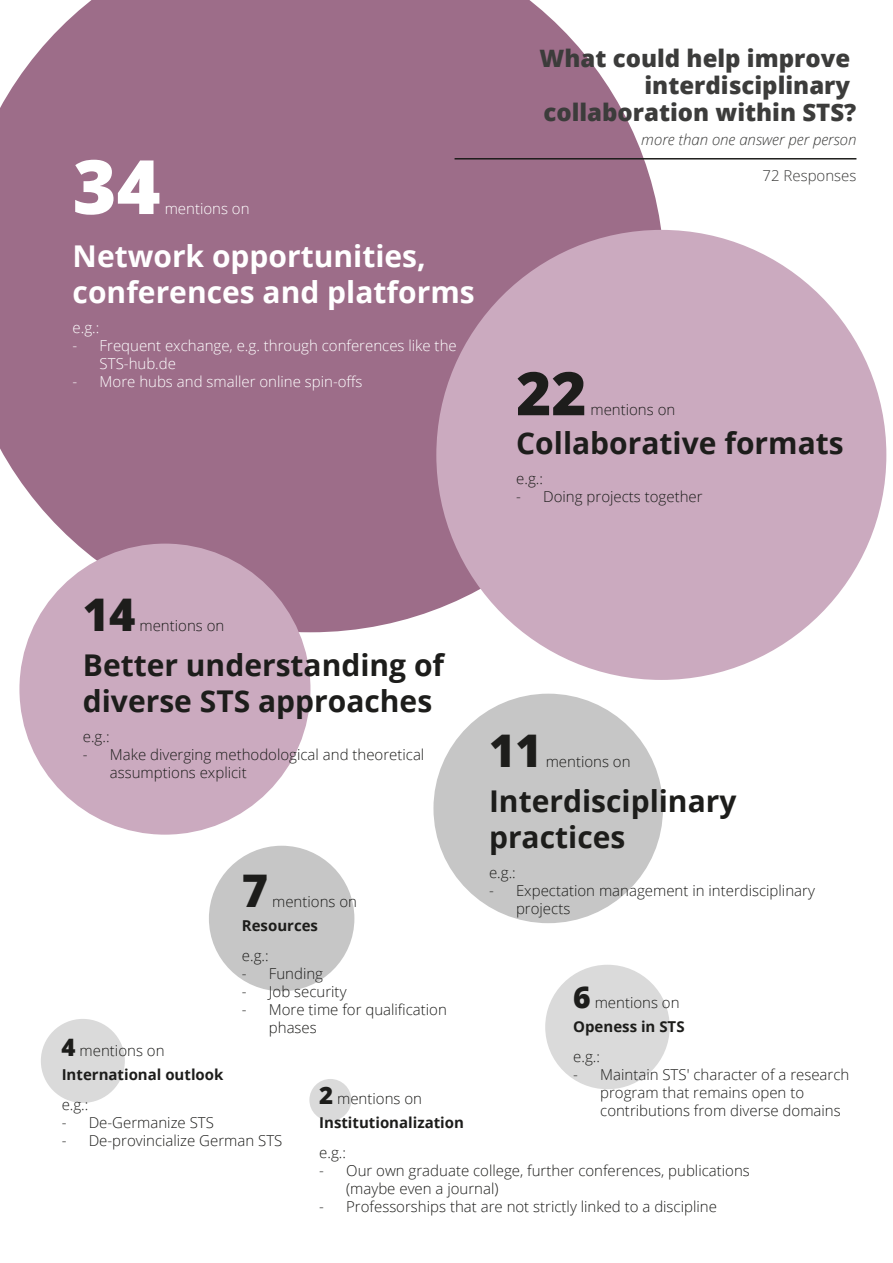
<style>
.page{position:relative;width:893px;height:1263px;background:#fff}
.page>*{position:absolute;margin:0;border:0;box-sizing:border-box;transform-origin:0 0}
.t1{font:800 75px "Open Sans";color:#fff}
.t2{font:800 60px "Open Sans";color:#1d1d1b}
.t3{font:800 45px "Open Sans";color:#1d1d1b}
.t4{font:700 30px/36px "Open Sans";color:#1d1d1b}
.t5{font:700 30px/36px "Open Sans";color:#fff}
.t6{font:800 24px/27px "Open Sans";color:#3c3c3b;text-align:right}
.t7{font:300 15px/18px "Open Sans";color:#1d1d1b}
.t8{font:300 15px/18px "Open Sans";color:#fff}
.t9{font:700 15px/24px "Open Sans";color:#1d1d1b}
.t10{font:italic 300 15px "Open Sans";color:#3c3c3b}
.t11{font:300 15px "Open Sans";color:#3c3c3b}
.s1{font-weight:800;font-size:30px}
.s2{font-weight:300}
.s3{font-weight:800;font-size:24px}
</style>
<div class="page">
<svg style="left:0;top:0;width:662px;height:632px;background:#a57992"></svg>
<div style="left:309px;top:1079px;width:42px;height:42px;background:#dadada;border-radius:50%"></div>
<div style="left:41px;top:1019px;width:84px;height:84px;background:#dadada;border-radius:50%"></div>
<div style="left:545px;top:965px;width:125px;height:124px;background:#dadada;border-radius:50%"></div>
<div style="left:209px;top:846px;width:145px;height:145px;background:#c6c6c6;border-radius:50%"></div>
<div style="left:433px;top:694px;width:230px;height:229px;background:#c6c6c6;border-radius:50%"></div>
<div style="left:19px;top:544px;width:291px;height:291px;background:#cbaabf;border-radius:50%"></div>
<div style="left:436px;top:230px;width:450px;height:450px;background:#cbaabf;border-radius:50%"></div>
<hr style="left:455px;top:158px;width:401px;height:2px;background:#1d1d1b">
<h1 class="t1" style="left:73px;top:130px;width:89px">34</h1>
<p class="t8" style="left:165px;top:199px;width:86px">mentions on</p>
<h3 class="t5" style="left:73px;top:237px;width:404px">Network opportunities, conferences and platforms</h3>
<p class="t8" style="left:73px;top:318px;width:28px">e.g.:</p>
<p class="t8" style="left:100px;top:336px;width:359px;text-indent:-27px">- Frequent exchange, e.g. through conferences like the<br>STS-hub.de</p>
<p class="t8" style="left:73px;top:372px;width:291px">- More hubs and smaller online spin-offs</p>
<h3 class="t6" style="left:540px;top:44px;width:318px">What could help improve interdisciplinary collaboration within STS?</h3>
<p class="t10" style="left:641px;top:129px;width:217px">more than one answer per person</p>
<p class="t11" style="left:762px;top:165px;width:95px">72 Responses</p>
<h2 class="t2" style="left:516px;top:348px;width:72px">22</h2>
<p class="t7" style="left:590px;top:400px;width:86px">mentions on</p>
<h3 class="t4" style="left:516px;top:425px;width:329px">Collaborative formats</h3>
<p class="t7" style="left:516px;top:469px;width:28px">e.g.:</p>
<p class="t7" style="left:516px;top:487px;width:188px">- Doing projects together</p>
<h3 class="t3" style="left:83px;top:581px;width:54px">14</h3>
<p class="t7" style="left:139px;top:616px;width:86px">mentions on</p>
<h3 class="t4" style="left:83px;top:647px;width:363px">Better understanding of diverse STS approaches</h3>
<p class="t7" style="left:83px;top:727px;width:28px">e.g.:</p>
<p class="t7" style="left:110px;top:745px;width:316px;text-indent:-27px">- Make diverging methodological and theoretical assumptions explicit</p>
<h3 class="t3" style="left:489px;top:716px;width:54px">11</h3>
<p class="t7" style="left:546px;top:752px;width:86px">mentions on</p>
<h3 class="t4" style="left:489px;top:782px;width:249px">Interdisciplinary practices</h3>
<p class="t7" style="left:489px;top:863px;width:28px">e.g.:</p>
<p class="t7" style="left:516px;top:881px;width:300px;text-indent:-27px">- Expectation management in interdisciplinary projects</p>
<h3 class="t3" style="left:242px;top:856px;width:28px">7</h3>
<p class="t7" style="left:272px;top:892px;width:86px">mentions on</p>
<p class="t9" style="left:242px;top:913px;width:78px">Resources</p>
<p class="t7" style="left:242px;top:946px;width:28px">e.g.:</p>
<p class="t7" style="left:242px;top:964px;width:83px">- Funding</p>
<p class="t7" style="left:242px;top:982px;width:106px">- Job security</p>
<p class="t7" style="left:269px;top:1000px;width:180px;text-indent:-27px">- More time for qualification phases</p>
<p class="t9" style="left:573px;top:990px;width:113px"><span class="s1">6</span> <span class="s2">mentions on<br></span>Openess in STS</p>
<p class="t7" style="left:573px;top:1047px;width:28px">e.g.:</p>
<p class="t7" style="left:600px;top:1065px;width:251px;text-indent:-27px">- Maintain STS' character of a research program that remains open to contributions from diverse domains</p>
<p class="t9" style="left:62px;top:1038px;width:163px"><span class="s3">4</span> <span class="s2">mentions on<br></span>International outlook</p>
<p class="t7" style="left:62px;top:1095px;width:28px">e.g.:</p>
<p class="t7" style="left:62px;top:1113px;width:154px">- De-Germanize STS</p>
<p class="t7" style="left:62px;top:1131px;width:222px">- De-provincialize German STS</p>
<p class="t9" style="left:319px;top:1086px;width:146px"><span class="s3">2</span> <span class="s2">mentions on<br></span>Institutionalization</p>
<p class="t7" style="left:319px;top:1143px;width:28px">e.g.:</p>
<p class="t7" style="left:346px;top:1161px;width:405px;text-indent:-27px">- Our own graduate college, further conferences, publications (maybe even a journal)</p>
<p class="t7" style="left:319px;top:1197px;width:399px">- Professorships that are not strictly linked to a discipline</p>
</div>
